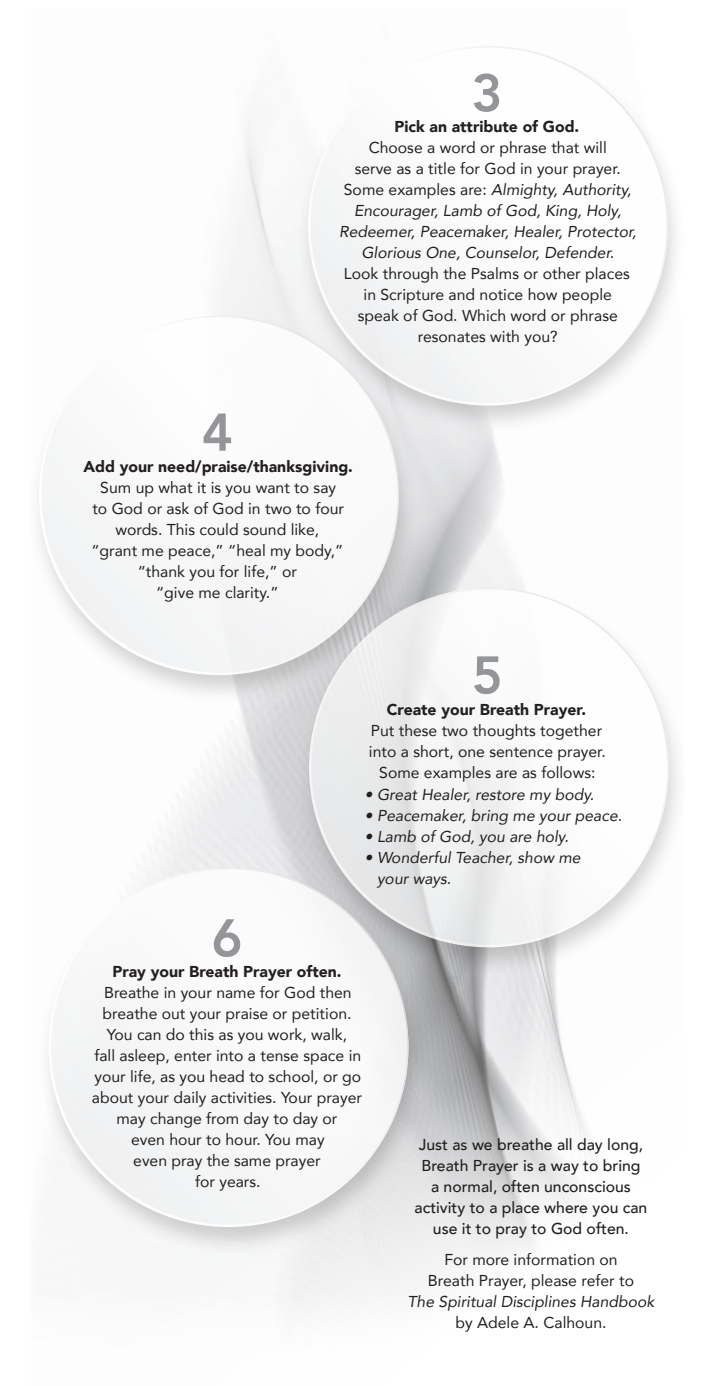
<style>
.page{position:relative;width:714px;height:1386px;background:#fff}
.page>*{position:absolute;margin:0;border:0;box-sizing:border-box;transform-origin:0 0}
.t1{font:800 52.5px "Avenir";color:#939598}
.t2{font:15.75px/21px "Avenir";color:#231f20;text-align:center}
.t3{font:italic 15.75px/21px "Avenir";color:#231f20;text-align:center}
.t4{font:500 15.75px/21px "Avenir";color:#231f20;text-align:center}
.t5{font:900 15.75px "Avenir";color:#231f20}
.s1{font-style:normal}
</style>
<div class="page">
<img style="left:156px;top:122px;width:434px;height:1188px">
<img style="left:290px;top:122px;width:386px;height:317px">
<svg style="left:310px;top:46px;width:357px;height:357px"></svg>
<img style="left:291px;top:580px;width:387px;height:401px">
<svg style="left:311px;top:588px;width:357px;height:357px"></svg>
<img style="left:38px;top:307px;width:385px;height:402px">
<svg style="left:41px;top:316px;width:357px;height:357px"></svg>
<img style="left:48px;top:859px;width:385px;height:402px">
<svg style="left:51px;top:868px;width:357px;height:357px"></svg>
<h1 class="t1" style="left:471px;top:52px;width:33px">3</h1>
<p class="t5" style="left:394px;top:113px;width:186px">Pick an attribute of God.</p>
<p class="t3" style="left:339px;top:137px;width:299px"><span class="s1">Choose a word or phrase that will<br>serve as a title for God in your prayer.<br>Some examples are:</span> Almighty, Authority, Encourager, Lamb of God, King, Holy, Redeemer, Peacemaker, Healer, Protector, Glorious One, Counselor, Defender.</p>
<p class="t2" style="left:344px;top:263px;width:287px">Look through the Psalms or other places in Scripture and notice how people speak of God. Which word or phrase resonates with you?</p>
<h1 class="t1" style="left:202px;top:392px;width:33px">4</h1>
<p class="t5" style="left:83px;top:453px;width:271px">Add your need/praise/thanksgiving.</p>
<p class="t2" style="left:91px;top:476px;width:254px">Sum up what it is you want to say to God or ask of God in two to four words. This could sound like, “grant me peace,” “heal my body,” “thank you for life,” or<br>“give me clarity.”</p>
<h1 class="t1" style="left:471px;top:634px;width:33px">5</h1>
<p class="t5" style="left:386px;top:696px;width:201px">Create your Breath Prayer.</p>
<p class="t2" style="left:369px;top:719px;width:238px">Put these two thoughts together into a short, one sentence prayer.<br>Some examples are as follows:</p>
<p class="t3" style="left:364px;top:784px;width:231px">• Great Healer, restore my body.</p>
<p class="t3" style="left:364px;top:805px;width:259px">• Peacemaker, bring me your peace.</p>
<p class="t3" style="left:364px;top:826px;width:205px">• Lamb of God, you are holy.</p>
<p class="t3" style="left:377px;top:847px;width:205px;text-align:left;text-indent:-12px">• Wonderful Teacher, show me your ways.</p>
<h1 class="t1" style="left:211px;top:897px;width:33px">6</h1>
<p class="t5" style="left:112px;top:958px;width:230px">Pray your Breath Prayer often.</p>
<p class="t2" style="left:92px;top:982px;width:271px">Breathe in your name for God then breathe out your praise or petition.<br>You can do this as you work, walk,<br>fall asleep, enter into a tense space in your life, as you head to school, or go about your daily activities. Your prayer may change from day to day or<br>even hour to hour. You may<br>even pray the same prayer<br>for years.</p>
<p class="t4" style="left:414px;top:1133px;width:234px">Just as we breathe all day long,<br>Breath Prayer is a way to bring<br>a normal, often unconscious activity to a place where you can use it to pray to God often.</p>
<p class="t2" style="left:427px;top:1249px;width:207px">For more information on<br>Breath Prayer, please refer to</p>
<p class="t3" style="left:407px;top:1291px;width:248px">The Spiritual Disciplines Handbook</p>
<p class="t2" style="left:455px;top:1312px;width:152px">by Adele A. Calhoun.</p>
</div>
